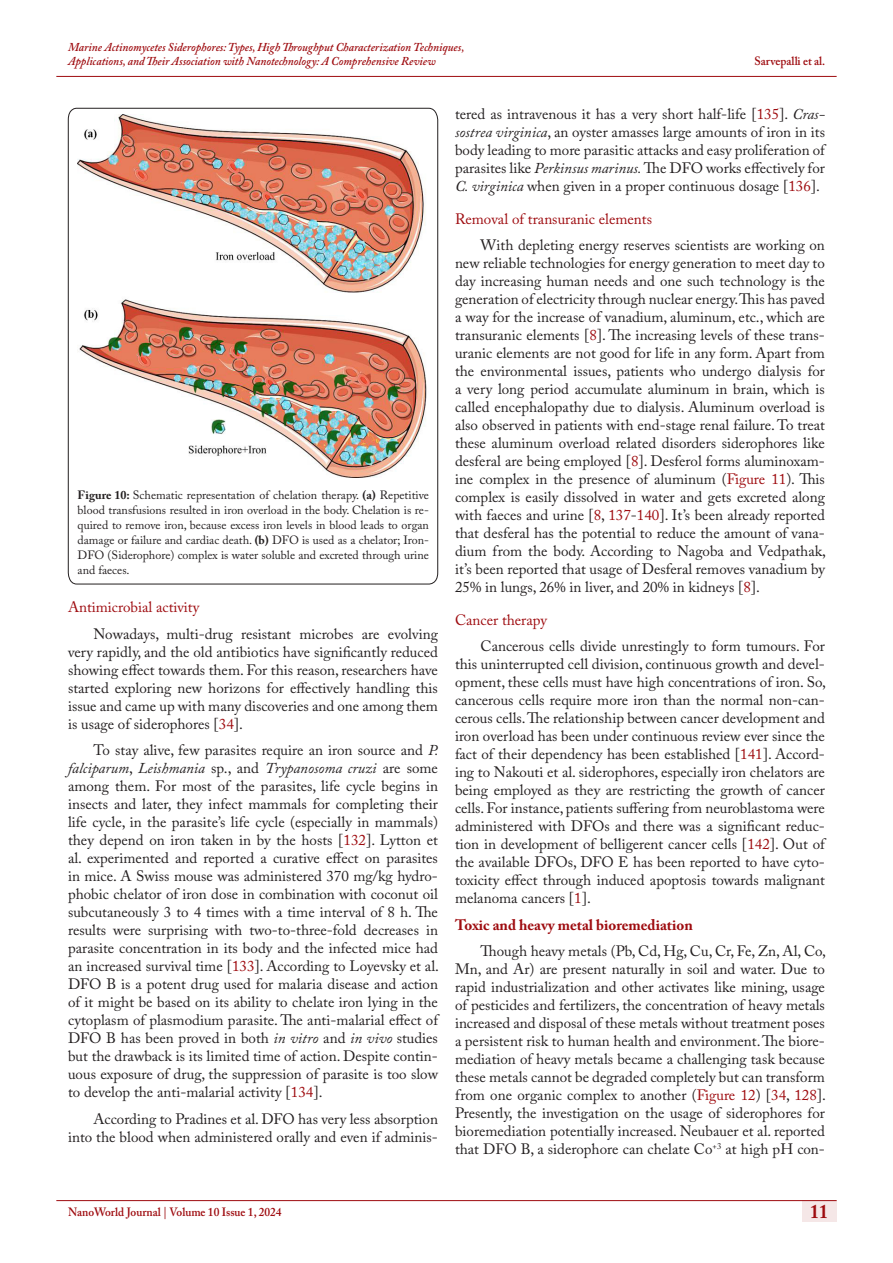
<style>
.page{position:relative;width:893px;height:1263px;background:#fff}
.page>*{position:absolute;margin:0;border:0;box-sizing:border-box;transform-origin:0 0}
.t1{font:700 19.5px "Adobe Caslon Pro";color:#9e0b0f;scale:.9 1}
.t2{font:15px/18px "Adobe Caslon Pro";color:#231f20;text-align:justify}
.t3{font:15px "Adobe Caslon Pro";color:#9e0b0f}
.t4{font:700 15px "Adobe Caslon Pro";color:#9e0b0f}
.t5{font:12px/15px "Adobe Caslon Pro";color:#231f20;text-align:justify}
.t6{font:italic 600 12px/14.4px "Adobe Caslon Pro";color:#9e0b0f;scale:.95 1}
.t7{font:600 12px "Adobe Caslon Pro";color:#9e0b0f;scale:.95 1}
.s1{color:#9e0b0f}
.s2{font-style:italic}
.s3{font-weight:700}
</style>
<div class="page">
<div style="left:802px;top:1200px;width:34px;height:21px;background:#f5e7e7"></div>
<hr style="left:56px;top:1200px;width:781px;height:1px;background:#9e0b0f">
<hr style="left:56px;top:76px;width:781px;height:1px;background:#9e0b0f">
<svg style="left:68px;top:108px;width:370px;height:476px"></svg>
<img style="left:77px;top:115px;width:352px;height:363px">
<p class="t6" style="left:68px;top:40px;width:419px">Marine Actinomycetes Siderophores: Types, High Throughput Characterization Techniques,<br>Applications, and Their Association with Nanotechnology: A Comprehensive Review</p>
<p class="t7" style="left:754px;top:54px;width:76px">Sarvepalli et al.</p>
<p class="t2" style="left:455px;top:105px;width:371px">tered as intravenous it has a very short half-life [<span class="s1">135</span>]. <span class="s2">Cras&shy;sostrea virginica</span>, an oyster amasses large amounts of iron in its body leading to more parasitic attacks and easy proliferation of parasites like <span class="s2">Perkinsus marinus.</span> The DFO works effectively for <span class="s2">C. virginica</span> when given in a proper continuous dosage [<span class="s1">136</span>].</p>
<p class="t3" style="left:455px;top:210px;width:199px">Removal of transuranic elements</p>
<p class="t2" style="left:455px;top:236px;width:372px;text-indent:26px">With depleting energy reserves scientists are working on new reliable technologies for energy generation to meet day to day increasing human needs and one such technology is the generation of electricity through nuclear energy. This has paved a way for the increase of vanadium, aluminum, etc., which are transuranic elements [<span class="s1">8</span>]. The increasing levels of these trans&shy;uranic elements are not good for life in any form. Apart from the environmental issues, patients who undergo dialysis for a very long period accumulate aluminum in brain, which is called encephalopathy due to dialysis. Aluminum overload is also observed in patients with end-stage renal failure. To treat these aluminum overload related disorders siderophores like desferal are being employed [<span class="s1">8</span>]. Desferol forms aluminoxam&shy;ine complex in the presence of aluminum (<span class="s1">Figure 11</span>). This complex is easily dissolved in water and gets excreted along with faeces and urine [<span class="s1">8</span>, <span class="s1">137</span>-<span class="s1">140</span>]. It’s been already reported that desferal has the potential to reduce the amount of vana&shy;dium from the body. According to Nagoba and Vedpathak, it’s been reported that usage of Desferal removes vanadium by 25% in lungs, 26% in liver, and 20% in kidneys [<span class="s1">8</span>].</p>
<p class="t3" style="left:455px;top:611px;width:93px">Cancer therapy</p>
<p class="t2" style="left:455px;top:637px;width:373px;text-indent:26px">Cancerous cells divide unrestingly to form tumours. For this uninterrupted cell division, continuous growth and devel&shy;opment, these cells must have high concentrations of iron. So, cancerous cells require more iron than the normal non-can&shy;cerous cells. The relationship between cancer development and iron overload has been under continuous review ever since the fact of their dependency has been established [<span class="s1">141</span>]. Accord&shy;ing to Nakouti et al. siderophores, especially iron chelators are being employed as they are restricting the growth of cancer cells. For instance, patients suffering from neuroblastoma were administered with DFOs and there was a significant reduc&shy;tion in development of belligerent cancer cells [<span class="s1">142</span>]. Out of the available DFOs, DFO E has been reported to have cyto&shy;toxicity effect through induced apoptosis towards malignant melanoma cancers [<span class="s1">1</span>].</p>
<p class="t4" style="left:455px;top:916px;width:239px">Toxic and heavy metal bioremediation</p>
<p class="t2" style="left:455px;top:942px;width:372px;text-indent:26px">Though heavy metals (Pb, Cd, Hg, Cu, Cr, Fe, Zn, Al, Co, Mn, and Ar) are present naturally in soil and water. Due to rapid industrialization and other activates like mining, usage of pesticides and fertilizers, the concentration of heavy metals increased and disposal of these metals without treatment poses a persistent risk to human health and environment. The biore&shy;mediation of heavy metals became a challenging task because these metals cannot be degraded completely but can transform from one organic complex to another (<span class="s1">Figure 12</span>) [<span class="s1">34</span>, <span class="s1">128</span>].<br>Presently, the investigation on the usage of siderophores for bioremediation potentially increased. Neubauer et al. reported that DFO B, a siderophore can chelate Co<sup>+3</sup> at high pH con-</p>
<p class="t5" style="left:78px;top:487px;width:353px"><span class="s3">Figure 10:</span> Schematic representation of chelation therapy. <span class="s3">(a)</span> Repetitive blood transfusions resulted in iron overload in the body. Chelation is re&shy;quired to remove iron, because excess iron levels in blood leads to organ damage or failure and cardiac death. <span class="s3">(b)</span> DFO is used as a chelator; Iron-DFO (Siderophore) complex is water soluble and excreted through urine and faeces.</p>
<p class="t3" style="left:68px;top:598px;width:133px">Antimicrobial activity</p>
<p class="t2" style="left:68px;top:624px;width:371px;text-indent:26px">Nowadays, multi-drug resistant microbes are evolving very rapidly, and the old antibiotics have significantly reduced showing effect towards them. For this reason, researchers have started exploring new horizons for effectively handling this issue and came up with many discoveries and one among them is usage of siderophores [<span class="s1">34</span>].</p>
<p class="t2" style="left:68px;top:741px;width:372px;text-indent:26px">To stay alive, few parasites require an iron source and <span class="s2">P. falciparum</span>, <span class="s2">Leishmania</span> sp., and <span class="s2">Trypanosoma cruzi</span> are some among them. For most of the parasites, life cycle begins in insects and later, they infect mammals for completing their life cycle, in the parasite’s life cycle (especially in mammals) they depend on iron taken in by the hosts [<span class="s1">132</span>]. Lytton et al. experimented and reported a curative effect on parasites in mice. A Swiss mouse was administered 370 mg/kg hydro&shy;phobic chelator of iron dose in combination with coconut oil subcutaneously 3 to 4 times with a time interval of 8 h. The results were surprising with two-to-three-fold decreases in parasite concentration in its body and the infected mice had an increased survival time [<span class="s1">133</span>]. According to Loyevsky et al.<br>DFO B is a potent drug used for malaria disease and action of it might be based on its ability to chelate iron lying in the cytoplasm of plasmodium parasite. The anti-malarial effect of DFO B has been proved in both <span class="s2">in vitro</span> and <span class="s2">in vivo</span> studies but the drawback is its limited time of action. Despite contin&shy;uous exposure of drug, the suppression of parasite is too slow to develop the anti-malarial activity [<span class="s1">134</span>].</p>
<p class="t2" style="left:68px;top:1109px;width:371px;text-align:right">According to Pradines et al. DFO has very less absorption into the blood when administered orally and even if adminis-</p>
<p class="t7" style="left:68px;top:1204px;width:226px">NanoWorld Journal | Volume 10 Issue 1, 2024</p>
<h1 class="t1" style="left:810px;top:1200px;width:21px">11</h1>
</div>
